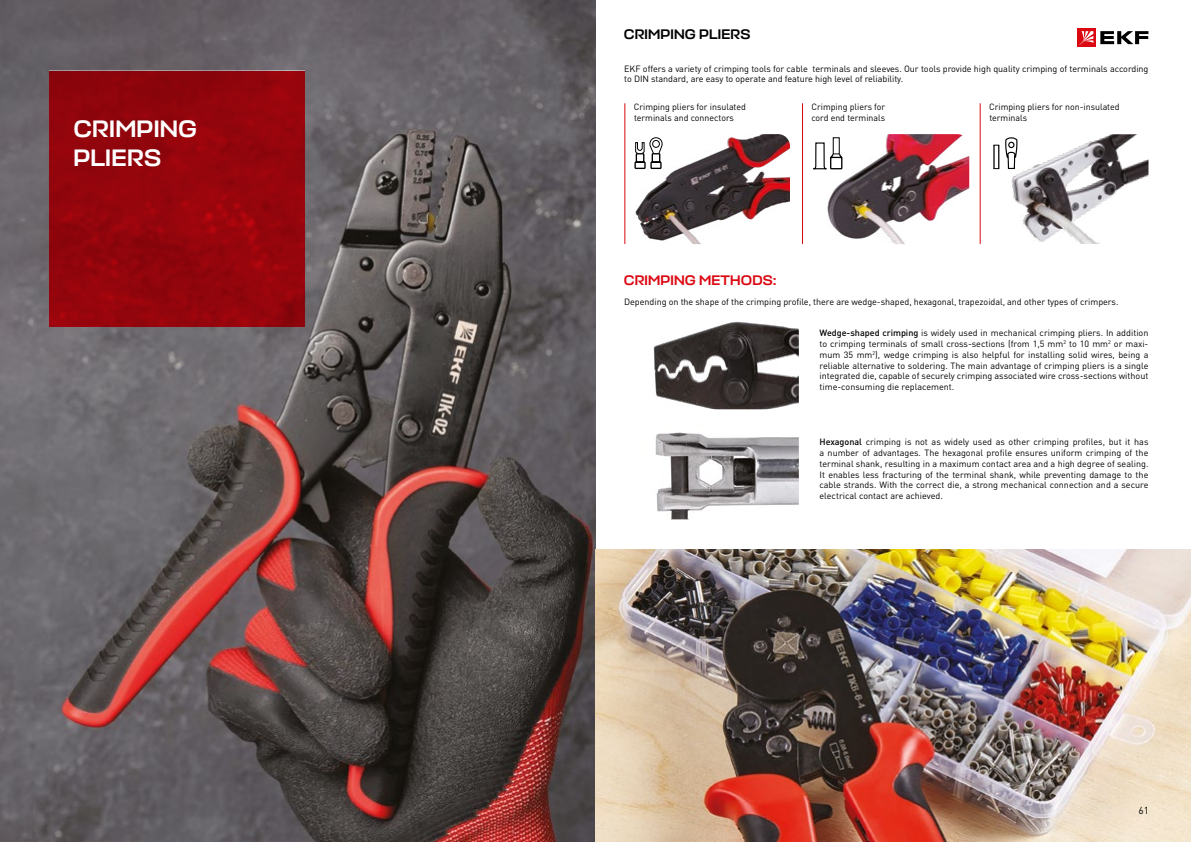
<style>
.page{position:relative;width:1191px;height:842px;background:#fff}
.page>*{position:absolute;margin:0;border:0;box-sizing:border-box;transform-origin:0 0}
.t1{font:500 24px/28.8px "Stapel";letter-spacing:.01em;color:#fff}
.t2{font:500 14px "Stapel";letter-spacing:.01em;color:#db0812}
.t3{font:500 14px "Stapel";letter-spacing:.01em;color:#000}
.t4{font:10px "DIN Pro";color:#000}
.t5{font:9px/10.8px "DIN Pro";letter-spacing:-.005em;color:#000}
.s1{font-weight:500}
</style>
<div class="page">
<div style="left:1077px;top:28px;width:19px;height:19px;background:#db0812"></div>
<svg style="left:1100px;top:31px;width:48px;height:13px"></svg>
<svg style="left:1079px;top:31px;width:14px;height:14px"></svg>
<img style="left:0;top:0;width:595px;height:842px">
<img style="left:1011px;top:134px;width:137px;height:110px">
<img style="left:653px;top:321px;width:146px;height:88px">
<img style="left:655px;top:409px;width:144px;height:110px">
<img style="left:827px;top:134px;width:142px;height:110px">
<img style="left:634px;top:134px;width:156px;height:110px">
<svg style="left:634px;top:137px;width:29px;height:33px"></svg>
<svg style="left:813px;top:142px;width:30px;height:28px"></svg>
<svg style="left:993px;top:137px;width:25px;height:33px"></svg>
<img style="left:596px;top:550px;width:595px;height:292px">
<div style="left:50px;top:71px;width:255px;height:255px;background:#93050c"></div>
<hr style="left:624px;top:103px;width:1px;height:141px;background:#db0812">
<hr style="left:802px;top:103px;width:1px;height:141px;background:#db0812">
<hr style="left:979px;top:103px;width:1px;height:141px;background:#db0812">
<h1 class="t1" style="left:73px;top:114px;width:125px">CRIMPING<br>PLIERS</h1>
<h2 class="t3" style="left:623px;top:26px;width:128px">CRIMPING PLIERS</h2>
<p class="t5" style="left:624px;top:62px;width:526px">EKF offers a variety of crimping tools for cable terminals and sleeves. Our tools provide high quality crimping of terminals according to DIN standard, are easy to operate and feature high level of reliability.</p>
<p class="t5" style="left:634px;top:100px;width:114px">Crimping pliers for insulated terminals and connectors</p>
<p class="t5" style="left:811px;top:100px;width:75px">Crimping pliers for cord end terminals</p>
<p class="t5" style="left:989px;top:100px;width:132px">Crimping pliers for non-insulated terminals</p>
<h2 class="t2" style="left:623px;top:272px;width:154px">CRIMPING METHODS:</h2>
<p class="t5" style="left:624px;top:295px;width:496px">Depending on the shape of the crimping profile, there are wedge-shaped, hexagonal, trapezoidal, and other types of crimpers.</p>
<p class="t5" style="left:819px;top:327px;width:330px;text-align:justify"><span class="s1">Wedge-shaped crimping</span> is widely used in mechanical crimping pliers. In addition to crimping terminals of small cross-sections (from 1,5 mm<sup>2</sup> to 10 mm<sup>2</sup> or maxi&shy;mum 35 mm<sup>2</sup>), wedge crimping is also helpful for installing solid wires, being a reliable alternative to soldering. The main advantage of crimping pliers is a single integrated die, capable of securely crimping associated wire cross-sections without time-consuming die replacement.</p>
<p class="t5" style="left:819px;top:436px;width:330px;text-align:justify"><span class="s1">Hexagonal</span> crimping is not as widely used as other crimping profiles, but it has a number of advantages. The hexagonal profile ensures uniform crimping of the terminal shank, resulting in a maximum contact area and a high degree of sealing.<br>It enables less fracturing of the terminal shank, while preventing damage to the cable strands. With the correct die, a strong mechanical connection and a secure electrical contact are achieved.</p>
<p class="t4" style="left:1138px;top:802px;width:12px">61</p>
</div>
